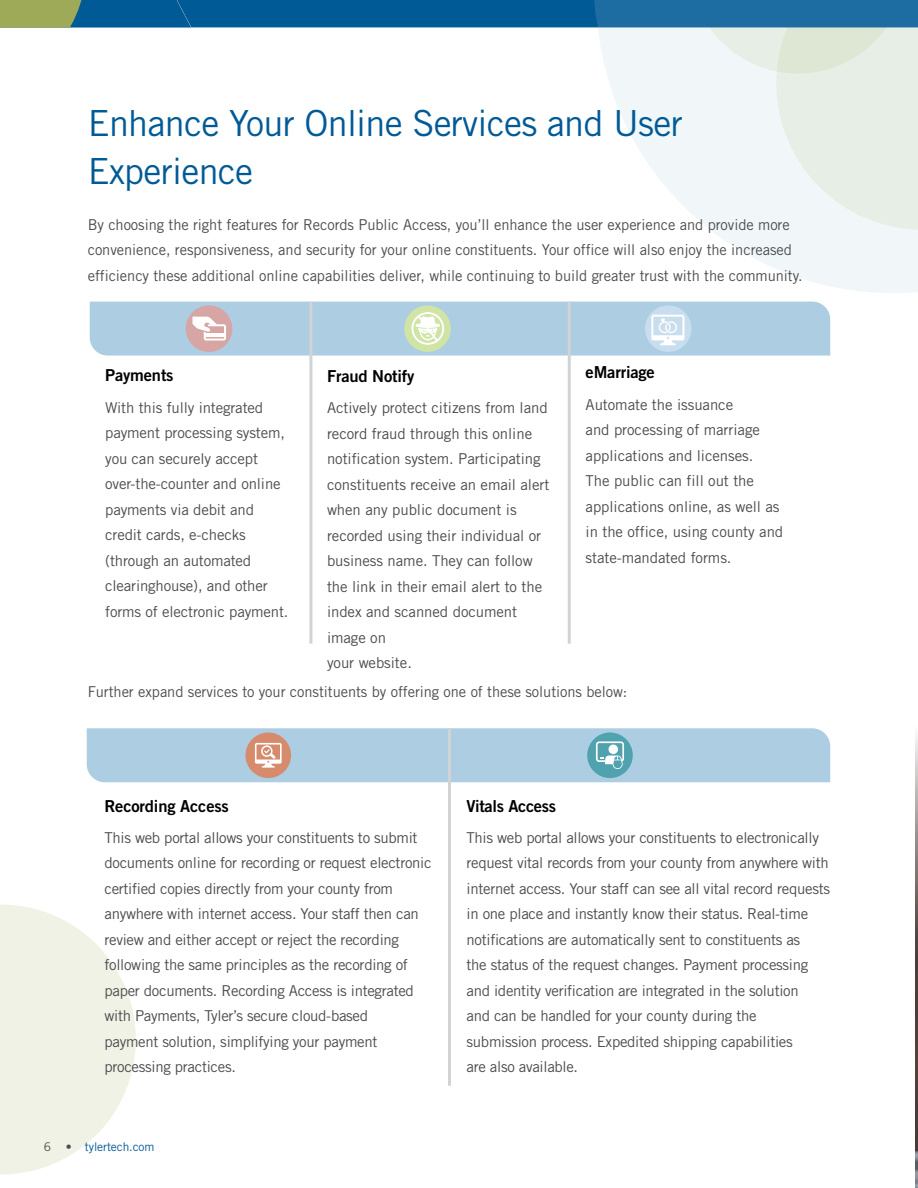
<style>
.page{position:relative;width:918px;height:1188px;background:#fff}
.page>*{position:absolute;margin:0;border:0;box-sizing:border-box;transform-origin:0 0}
.t1{font:36px/48px "Trade Gothic";letter-spacing:-.02em;color:#005a96}
.t2{font:16.5px "Trade Gothic Bold Two";letter-spacing:-.01em;color:#000}
.t3{font:15px/25.5px "Trade Gothic";letter-spacing:-.01em;color:#4d4d4f}
.t4{font:12px "Trade Gothic";letter-spacing:-.01em;color:#005a96}
.s1{color:#4d4d4f}
.s2{font-family:"Trade Gothic Bold Two";color:#4d4d4f}
</style>
<div class="page">
<svg style="left:711px;top:230px;width:207px;height:63px;fill:#f1f7f9"></svg>
<svg style="left:0;top:905px;width:136px;height:270px"></svg>
<img style="left:916px;top:735px;width:2px;height:453px">
<hr style="left:309px;top:302px;width:3px;height:342px;background:#d1d3d4">
<hr style="left:568px;top:302px;width:3px;height:342px;background:#d1d3d4">
<svg style="left:90px;top:302px;width:740px;height:54px;background:#b3cfdf"></svg>
<hr style="left:448px;top:728px;width:3px;height:358px;background:#d1d3d4">
<svg style="left:87px;top:728px;width:743px;height:54px;background:#accadd"></svg>
<svg style="left:0;top:0;width:918px;height:230px"></svg>
<h1 class="t1" style="left:88px;top:99px;width:597px">Enhance Your Online Services and User<br>Experience</h1>
<p class="t3" style="left:88px;top:211px;width:716px">By choosing the right features for Records Public Access, you’ll enhance the user experience and provide more convenience, responsiveness, and security for your online constituents. Your office will also enjoy the increased efficiency these additional online capabilities deliver, while continuing to build greater trust with the community.</p>
<p class="t2" style="left:105px;top:365px;width:70px">Payments</p>
<p class="t3" style="left:105px;top:394px;width:185px">With this fully integrated payment processing system, you can securely accept over-the-counter and online payments via debit and credit cards, e-checks (through an automated clearinghouse), and other forms of electronic payment.</p>
<p class="t2" style="left:327px;top:366px;width:89px">Fraud Notify</p>
<p class="t3" style="left:327px;top:395px;width:224px">Actively protect citizens from land record fraud through this online notification system. Participating constituents receive an email alert when any public document is recorded using their individual or business name. They can follow the link in their email alert to the index and scanned document image on<br>your website.</p>
<p class="t2" style="left:586px;top:362px;width:71px">eMarriage</p>
<p class="t3" style="left:586px;top:392px;width:199px">Automate the issuance<br>and processing of marriage applications and licenses.<br>The public can fill out the applications online, as well as in the office, using county and state-mandated forms.</p>
<p class="t3" style="left:88px;top:679px;width:541px">Further expand services to your constituents by offering one of these solutions below:</p>
<p class="t2" style="left:104px;top:796px;width:126px">Recording Access</p>
<p class="t3" style="left:104px;top:824px;width:329px">This web portal allows your constituents to submit documents online for recording or request electronic certified copies directly from your county from anywhere with internet access. Your staff then can review and either accept or reject the recording following the same principles as the recording of paper documents. Recording Access is integrated with Payments, Tyler’s secure cloud-based<br>payment solution, simplifying your payment processing practices.</p>
<p class="t4" style="left:44px;top:1140px;width:112px"><span class="s1">6</span> <span class="s2">•</span> tylertech.com</p>
<p class="t2" style="left:467px;top:796px;width:91px">Vitals Access</p>
<p class="t3" style="left:467px;top:824px;width:365px">This web portal allows your constituents to electronically request vital records from your county from anywhere with internet access. Your staff can see all vital record requests in one place and instantly know their status. Real-time notifications are automatically sent to constituents as<br>the status of the request changes. Payment processing and identity verification are integrated in the solution<br>and can be handled for your county during the submission process. Expedited shipping capabilities<br>are also available.</p>
</div>
